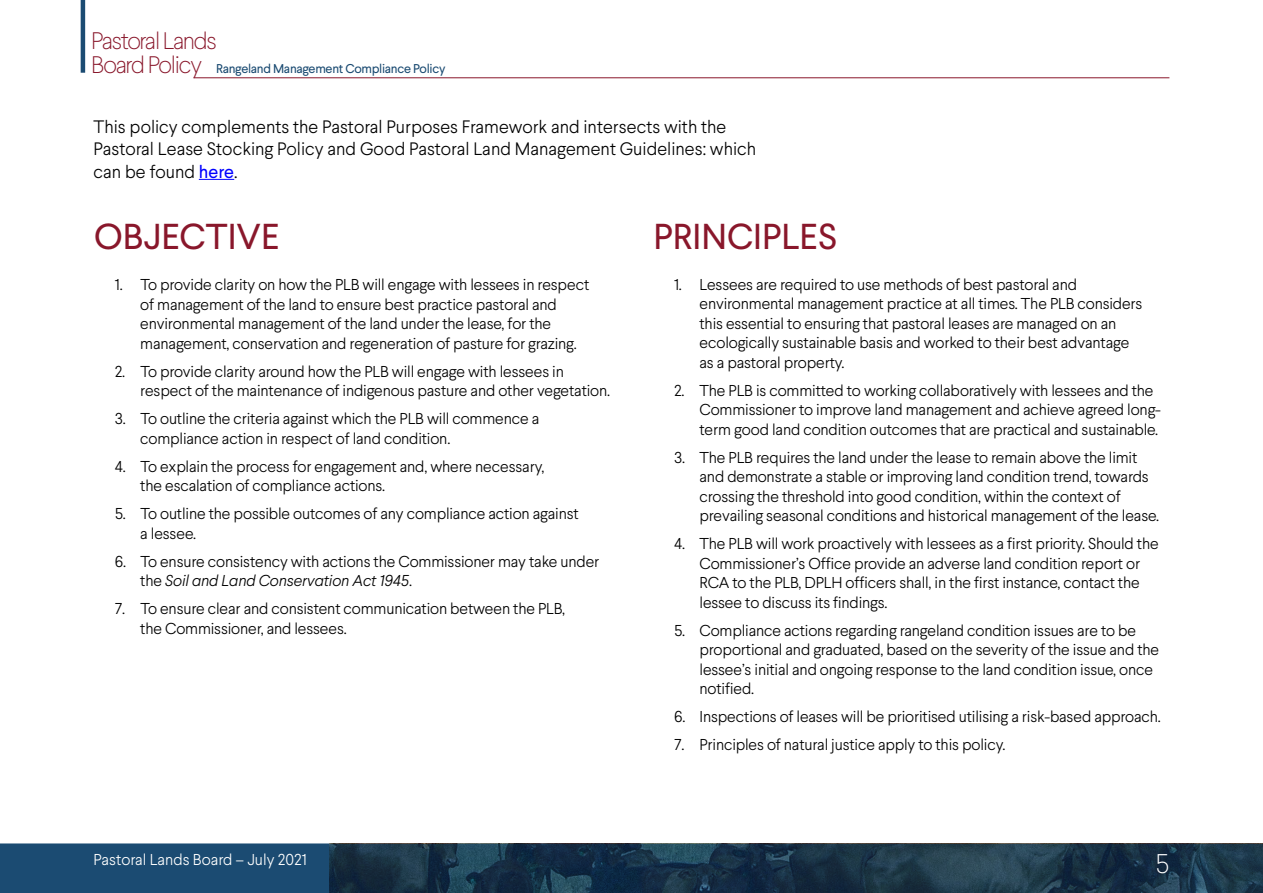
<style>
.page{position:relative;width:1263px;height:893px;background:#fff}
.page>*{position:absolute;margin:0;border:0;box-sizing:border-box;transform-origin:0 0}
.Heading_1{font:36px "Larsseit";color:#89172b}
.t1{font:100 27px "Larsseit";color:#fff}
.t2{font:100 24px/23.5px "Larsseit";letter-spacing:-.05em;color:#89172b}
.t3{font:300 18px/22.5px "Larsseit";color:#000}
.NUMBERED_TABS{font:300 15.75px/19.5px "Larsseit";letter-spacing:-.01em;color:#000}
.t4{font:300 15.75px "Larsseit";color:#fff}
.t5{font:12.75px "Larsseit";letter-spacing:-.025em;color:#1b4b72}
.s1{font-weight:400;color:#00f}
.s2{font-style:italic}
</style>
<div class="page">
<svg style="left:0;top:843px;width:1263px;height:50px;background:#1f4c70"></svg>
<img style="left:330px;top:844px;width:933px;height:49px">
<hr style="left:194px;top:78px;width:975px;height:1px;background:#89172b">
<hr style="left:81px;top:0;width:4px;height:73px;background:#1b4b72">
<hr style="left:199px;top:179px;width:35px;height:1px;background:#00f">
<h3 class="t2" style="left:91px;top:29px;width:127px">Pastoral Lands<br>Board Policy</h3>
<p class="t5" style="left:216px;top:60px;width:231px">Rangeland Management Compliance Policy</p>
<p class="t3" style="left:94px;top:115px;width:664px">This policy complements the Pastoral Purposes Framework and intersects with the<br>Pastoral Lease Stocking Policy and Good Pastoral Land Management Guidelines: which can be found <span class="s1">here</span>.</p>
<p class="Heading_1" style="left:94px;top:214px;width:187px">OBJECTIVE</p>
<p class="NUMBERED_TABS" style="left:140px;top:275px;width:450px;text-indent:-26px">1. To provide clarity on how the PLB will engage with lessees in respect of management of the land to ensure best practice pastoral and environmental management of the land under the lease, for the management, conservation and regeneration of pasture for grazing.</p>
<p class="NUMBERED_TABS" style="left:140px;top:361px;width:471px;text-indent:-26px">2. To provide clarity around how the PLB will engage with lessees in respect of the maintenance of indigenous pasture and other vegetation.</p>
<p class="NUMBERED_TABS" style="left:140px;top:409px;width:400px;text-indent:-26px">3. To outline the criteria against which the PLB will commence a compliance action in respect of land condition.</p>
<p class="NUMBERED_TABS" style="left:140px;top:456px;width:405px;text-indent:-26px">4. To explain the process for engagement and, where necessary, the escalation of compliance actions.</p>
<p class="NUMBERED_TABS" style="left:140px;top:504px;width:440px;text-indent:-26px">5. To outline the possible outcomes of any compliance action against a lessee.</p>
<p class="NUMBERED_TABS" style="left:140px;top:551px;width:460px;text-indent:-26px">6. To ensure consistency with actions the Commissioner may take under the <span class="s2">Soil and Land Conservation Act 1945</span>.</p>
<p class="NUMBERED_TABS" style="left:140px;top:599px;width:426px;text-indent:-26px">7. To ensure clear and consistent communication between the PLB, the Commissioner, and lessees.</p>
<p class="Heading_1" style="left:653px;top:214px;width:185px">PRINCIPLES</p>
<p class="NUMBERED_TABS" style="left:699px;top:274px;width:444px;text-indent:-26px">1. Lessees are required to use methods of best pastoral and environmental management practice at all times. The PLB considers this essential to ensuring that pastoral leases are managed on an ecologically sustainable basis and worked to their best advantage as a pastoral property.</p>
<p class="NUMBERED_TABS" style="left:699px;top:380px;width:463px;text-indent:-26px">2. The PLB is committed to working collaboratively with lessees and the<br>Commissioner to improve land management and achieve agreed long&shy;term good land condition outcomes that are practical and sustainable.</p>
<p class="NUMBERED_TABS" style="left:699px;top:447px;width:461px;text-indent:-26px">3. The PLB requires the land under the lease to remain above the limit and demonstrate a stable or improving land condition trend, towards crossing the threshold into good condition, within the context of prevailing seasonal conditions and historical management of the lease.</p>
<p class="NUMBERED_TABS" style="left:699px;top:534px;width:461px;text-indent:-26px">4. The PLB will work proactively with lessees as a first priority. Should the Commissioner’s Office provide an adverse land condition report or RCA to the PLB, DPLH officers shall, in the first instance, contact the lessee to discuss its findings.</p>
<p class="NUMBERED_TABS" style="left:699px;top:620px;width:461px;text-indent:-26px">5. Compliance actions regarding rangeland condition issues are to be proportional and graduated, based on the severity of the issue and the lessee’s initial and ongoing response to the land condition issue, once notified.</p>
<p class="NUMBERED_TABS" style="left:674px;top:707px;width:488px">6. Inspections of leases will be prioritised utilising a risk-based approach.</p>
<p class="NUMBERED_TABS" style="left:674px;top:735px;width:333px">7. Principles of natural justice apply to this policy.</p>
<p class="t4" style="left:94px;top:849px;width:215px">Pastoral Lands Board – July 2021</p>
<h2 class="t1" style="left:1155px;top:847px;width:16px">5</h2>
</div>
